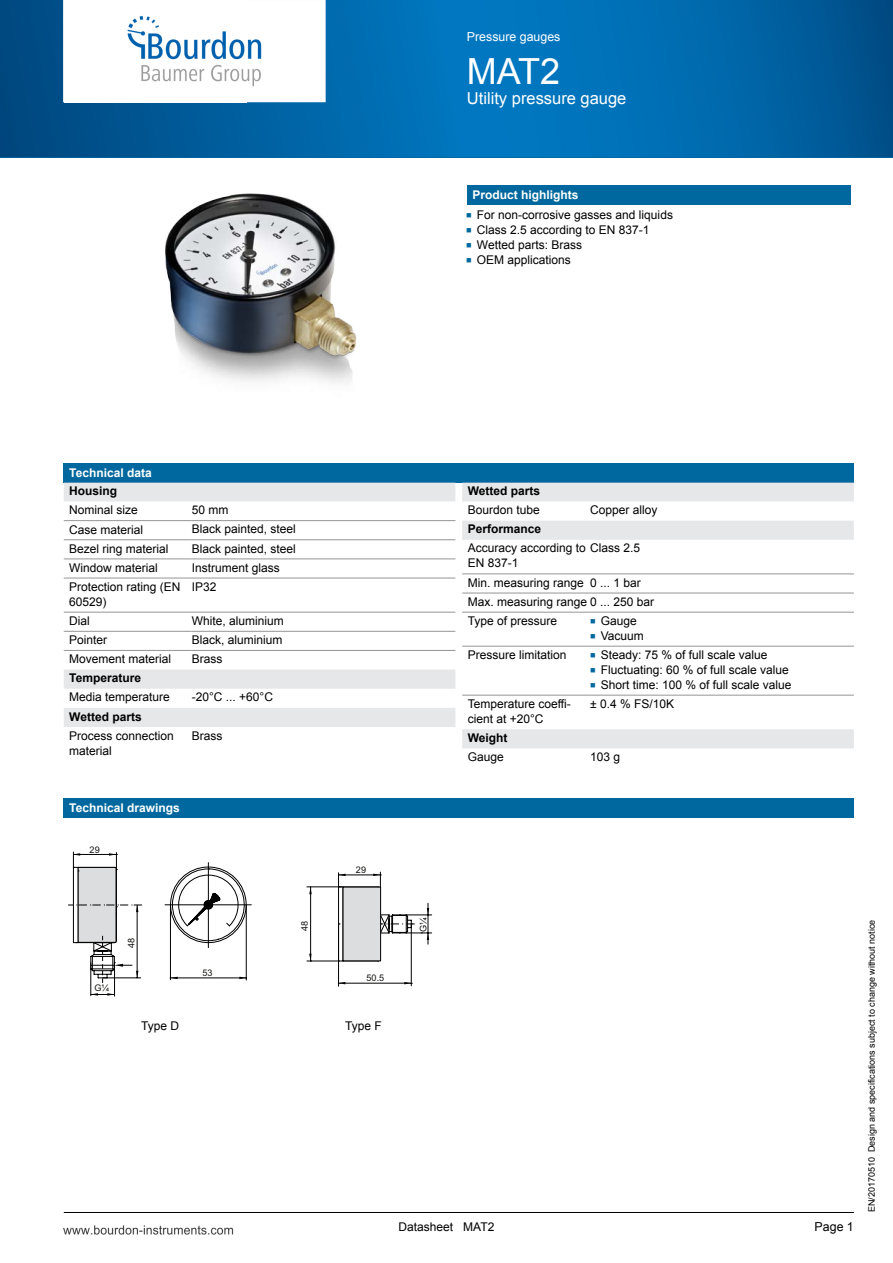
<style>
.page{position:relative;width:893px;height:1263px;background:#fff}
.page>*{position:absolute;margin:0;border:0;box-sizing:border-box;transform-origin:0 0}
.t1{font:36px "Arial";color:#fff}
.t2{font:16.5px "Arial";color:#fff}
.t3{font:12.3px "Arial";color:#fff}
.t4{font:12.3px "Arial";color:#000}
.t5{font:12px/19.2px "Arial";color:#000}
.t6{font:700 12px/18.3px "Arial";color:#fff}
.t7{font:700 12px/18.9px "Arial";color:#000}
.t8{font:9.15px "Arial";color:#141412}
.t9{font:9px "Arial";color:#000}
.s1{color:#00689e}
.s2{color:#000}
.s3{font-weight:400;color:#000}
.s4{font-weight:700}
.s5{font-weight:400}
</style>
<div class="page">
<img style="left:0;top:0;width:893px;height:1235px">
<p class="t3" style="left:467px;top:29px;width:95px">Pressure gauges</p>
<p class="t1" style="left:467px;top:48px;width:95px">MAT2</p>
<p class="t2" style="left:467px;top:87px;width:161px">Utility pressure gauge</p>
<p class="t6" style="left:472px;top:186px;width:108px">Product highlights</p>
<p class="t5" style="left:466px;top:206px;width:208px"><span class="s1">■</span> For non-corrosive gasses and liquids</p>
<p class="t5" style="left:466px;top:221px;width:185px"><span class="s1">■</span> Class 2.5 according to EN 837-1</p>
<p class="t5" style="left:466px;top:236px;width:117px"><span class="s1">■</span> Wetted parts: Brass</p>
<p class="t5" style="left:466px;top:251px;width:106px"><span class="s1">■</span> OEM applications</p>
<p class="t6" style="left:69px;top:464px;width:84px">Technical data<br><span class="s2">Housing<br></span><span class="s3">Nominal size</span></p>
<p class="t5" style="left:192px;top:500px;width:38px">50 mm</p>
<p class="t5" style="left:69px;top:520px;width:76px">Case material</p>
<p class="t5" style="left:192px;top:520px;width:106px">Black painted, steel</p>
<p class="t5" style="left:69px;top:539px;width:101px">Bezel ring material</p>
<p class="t5" style="left:192px;top:539px;width:106px">Black painted, steel</p>
<p class="t5" style="left:69px;top:558px;width:90px">Window material</p>
<p class="t5" style="left:192px;top:558px;width:90px">Instrument glass</p>
<p class="t5" style="left:69px;top:579px;width:113px;line-height:15px">Protection rating (EN<br>60529)</p>
<p class="t5" style="left:192px;top:577px;width:26px">IP32</p>
<p class="t5" style="left:69px;top:611px;width:22px">Dial</p>
<p class="t5" style="left:192px;top:611px;width:94px">White, aluminium</p>
<p class="t5" style="left:69px;top:630px;width:40px">Pointer</p>
<p class="t5" style="left:192px;top:630px;width:92px">Black, aluminium</p>
<p class="t5" style="left:69px;top:650px;width:104px">Movement material</p>
<p class="t5" style="left:192px;top:649px;width:32px">Brass</p>
<p class="t5" style="left:69px;top:668px;width:102px"><span class="s4">Temperature<br></span>Media temperature</p>
<p class="t5" style="left:192px;top:687px;width:83px">-20°C ... +60°C</p>
<p class="t5" style="left:69px;top:707px;width:106px"><span class="s4">Wetted parts<br></span>Process connection</p>
<p class="t5" style="left:69px;top:741px;width:44px">material</p>
<p class="t5" style="left:192px;top:726px;width:32px">Brass</p>
<p class="t6" style="left:69px;top:799px;width:112px">Technical drawings</p>
<p class="t8" style="left:90px;top:844px;width:12px">29</p>
<p class="t8" style="left:356px;top:864px;width:12px">29</p>
<p class="t7" style="left:468px;top:482px;width:74px">Wetted parts<br><span class="s5">Bourdon tube</span></p>
<p class="t5" style="left:590px;top:500px;width:69px">Copper alloy</p>
<p class="t5" style="left:468px;top:519px;width:174px"><span class="s4">Performance<br></span>Accuracy according to Class 2.5</p>
<p class="t5" style="left:468px;top:554px;width:188px">EN 837-1<br>Min. measuring range 0 ... 1 bar<br>Max. measuring range 0 ... 250 bar<br>Type of pressure</p>
<p class="t5" style="left:590px;top:611px;width:48px"><span class="s1">■</span> Gauge</p>
<p class="t5" style="left:590px;top:626px;width:55px"><span class="s1">■</span> Vacuum</p>
<p class="t5" style="left:468px;top:645px;width:100px">Pressure limitation</p>
<p class="t5" style="left:590px;top:645px;width:179px"><span class="s1">■</span> Steady: 75 % of full scale value</p>
<p class="t5" style="left:590px;top:660px;width:200px"><span class="s1">■</span> Fluctuating: 60 % of full scale value</p>
<p class="t5" style="left:590px;top:675px;width:203px"><span class="s1">■</span> Short time: 100 % of full scale value</p>
<p class="t5" style="left:468px;top:696px;width:105px;line-height:15px">Temperature coeffi&shy;cient at +20°C</p>
<p class="t5" style="left:590px;top:694px;width:85px">± 0.4 % FS/10K</p>
<p class="t7" style="left:468px;top:728px;width:41px">Weight<br><span class="s5">Gauge</span></p>
<p class="t5" style="left:590px;top:747px;width:32px">103 g</p>
<p class="t8" style="left:94px;top:983px;width:16px">G¼</p>
<p class="t8" style="left:126px;top:948px;width:12px;rotate:-90deg">48</p>
<p class="t8" style="left:202px;top:967px;width:12px">53</p>
<p class="t8" style="left:299px;top:931px;width:12px;rotate:-90deg">48</p>
<p class="t8" style="left:418px;top:932px;width:16px;rotate:-90deg">G¼</p>
<p class="t8" style="left:367px;top:973px;width:19px">50.5</p>
<p class="t5" style="left:141px;top:1016px;width:40px">Type D</p>
<p class="t5" style="left:345px;top:1016px;width:38px">Type F</p>
<p class="t5" style="left:399px;top:1217px;width:97px">Datasheet MAT2</p>
<p class="t4" style="left:815px;top:1218px;width:41px">Page 1</p>
<p class="t9" style="left:866px;top:1212px;width:294px;rotate:-90deg">EN/20170510 Design and specifications subject to change without notice</p>
</div>
